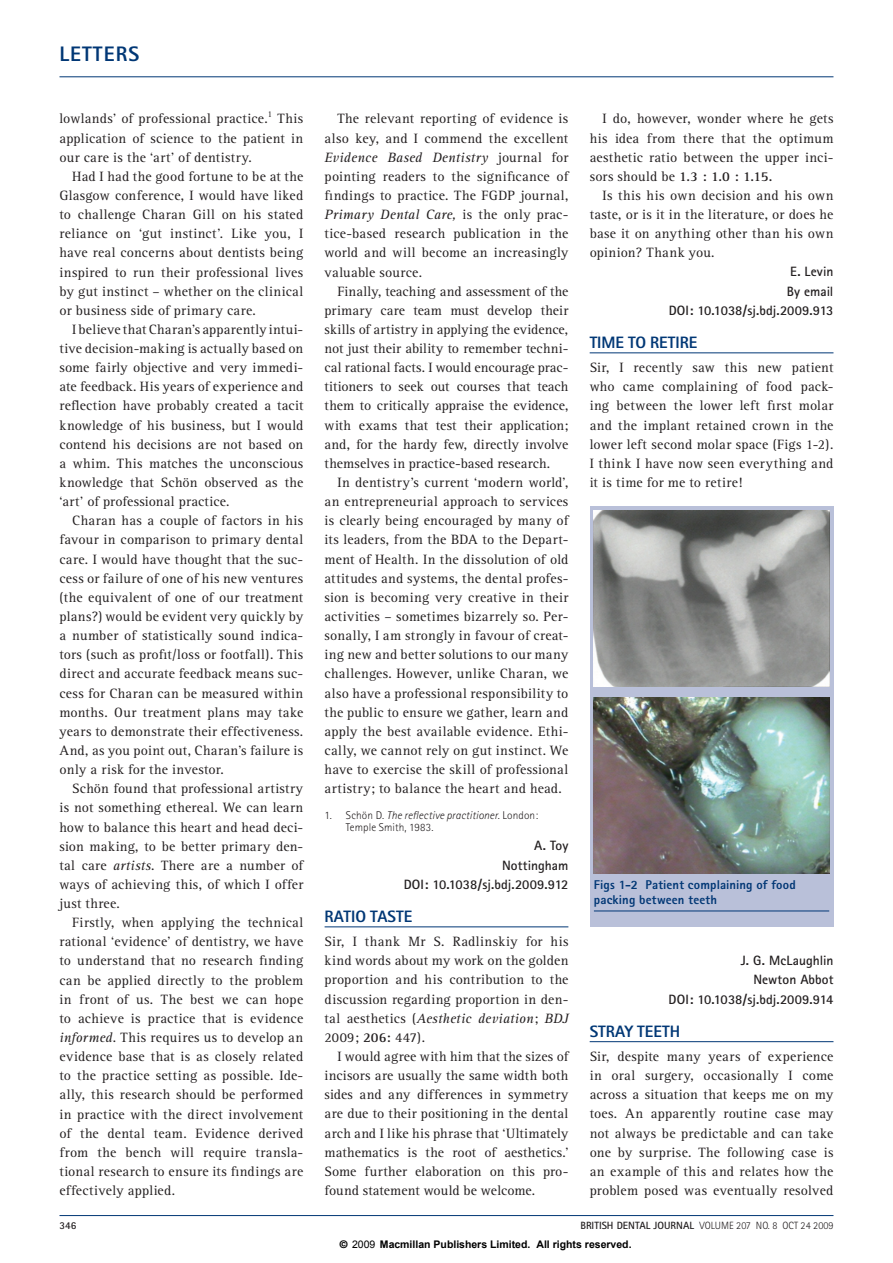
<style>
.page{position:relative;width:893px;height:1263px;background:#fff}
.page>*{position:absolute;margin:0;border:0;box-sizing:border-box;transform-origin:0 0}
.t1{font:800 21px "Rotis Sans Serif";letter-spacing:.05em;color:#013775}
.t2{font:800 16.5px "Rotis Sans Serif";color:#013775}
.t3{font:13.95px/19.2px "Rotis Serif";letter-spacing:.015em;color:#231f20;text-align:justify}
.t4{font:700 13.5px/19.2px "Rotis Sans Serif";color:#231f20;text-align:right}
.t5{font:800 12.75px/15px "Rotis Sans Serif";letter-spacing:.01em;color:#013775}
.t6{font:300 11.25px/12.8px "Rotis Sans Serif";letter-spacing:.01em;color:#231f20}
.t7{font:700 10.5px "Arial";color:#000}
.t8{font:300 10.5px "Rotis Sans Serif";color:#231f20}
.t9{font:700 10.5px "Rotis Sans Serif";color:#231f20}
.s1{font-style:italic}
.s2{font-weight:700}
.s3{font-family:"Helvetica"}
.s4{font-weight:400}
</style>
<div class="page">
<hr style="left:325px;top:927px;width:243px;height:1px;background:#013775">
<hr style="left:590px;top:352px;width:243px;height:1px;background:#013775">
<hr style="left:590px;top:1041px;width:243px;height:1px;background:#013775">
<hr style="left:59px;top:1215px;width:774px;height:1px;background:#013775">
<hr style="left:59px;top:76px;width:774px;height:1px;background:#013775">
<div style="left:590px;top:506px;width:243px;height:421px;background:#b9c0d9"></div>
<img style="left:594px;top:510px;width:235px;height:176px">
<img style="left:593px;top:697px;width:236px;height:176px">
<hr style="left:594px;top:911px;width:235px;height:1px;background:#013775">
<h1 class="t1" style="left:59px;top:47px;width:81px">LETTERS</h1>
<p class="t3" style="left:59px;top:110px;width:245px">lowlands’ of professional practice.<sup>1</sup> This application of science to the patient in our care is the ‘art’ of dentistry.</p>
<p class="t3" style="left:59px;top:168px;width:245px;text-indent:13px">Had I had the good fortune to be at the Glasgow conference, I would have liked to challenge Charan Gill on his stated reliance on ‘gut instinct’. Like you, I have real concerns about dentists being inspired to run their professional lives by gut instinct – whether on the clinical or business side of primary care.</p>
<p class="t3" style="left:59px;top:321px;width:245px;text-indent:13px">I believe that Charan’s apparently intui&shy;tive decision-making is actually based on some fairly objective and very immedi&shy;ate feedback. His years of experience and reflection have probably created a tacit knowledge of his business, but I would contend his decisions are not based on a whim. This matches the unconscious knowledge that Schön observed as the ‘art’ of professional practice.</p>
<p class="t3" style="left:59px;top:512px;width:245px;text-indent:13px">Charan has a couple of factors in his favour in comparison to primary dental care. I would have thought that the suc&shy;cess or failure of one of his new ventures (the equivalent of one of our treatment plans?) would be evident very quickly by a number of statistically sound indica&shy;tors (such as profit/loss or footfall). This direct and accurate feedback means suc&shy;cess for Charan can be measured within months. Our treatment plans may take years to demonstrate their effectiveness.<br>And, as you point out, Charan’s failure is only a risk for the investor.</p>
<p class="t3" style="left:59px;top:780px;width:245px;text-indent:13px">Schön found that professional artistry is not something ethereal. We can learn how to balance this heart and head deci&shy;sion making, to be better primary den&shy;tal care <span class="s1">artists</span>. There are a number of ways of achieving this, of which I offer just three.</p>
<p class="t3" style="left:59px;top:914px;width:245px;text-indent:13px">Firstly, when applying the technical rational ‘evidence’ of dentistry, we have to understand that no research finding can be applied directly to the problem in front of us. The best we can hope to achieve is practice that is evidence <span class="s1">informed</span>. This requires us to develop an evidence base that is as closely related to the practice setting as possible. Ide&shy;ally, this research should be performed in practice with the direct involvement of the dental team. Evidence derived from the bench will require transla&shy;tional research to ensure its findings are effectively applied.</p>
<p class="t3" style="left:325px;top:110px;width:245px;text-indent:13px">The relevant reporting of evidence is also key, and I commend the excellent <span class="s1">Evidence Based Dentistry</span> journal for pointing readers to the significance of findings to practice. The FGDP journal, <span class="s1">Primary Dental Care,</span> is the only prac&shy;tice-based research publication in the world and will become an increasingly valuable source.</p>
<p class="t3" style="left:325px;top:283px;width:245px;text-indent:13px">Finally, teaching and assessment of the primary care team must develop their skills of artistry in applying the evidence, not just their ability to remember techni&shy;cal rational facts. I would encourage prac&shy;titioners to seek out courses that teach them to critically appraise the evidence, with exams that test their application; and, for the hardy few, directly involve themselves in practice-based research.</p>
<p class="t3" style="left:325px;top:474px;width:245px;text-indent:13px">In dentistry’s current ‘modern world’, an entrepreneurial approach to services is clearly being encouraged by many of its leaders, from the BDA to the Depart&shy;ment of Health. In the dissolution of old attitudes and systems, the dental profes&shy;sion is becoming very creative in their activities – sometimes bizarrely so. Per&shy;sonally, I am strongly in favour of creat&shy;ing new and better solutions to our many challenges. However, unlike Charan, we also have a professional responsibility to the public to ensure we gather, learn and apply the best available evidence. Ethi&shy;cally, we cannot rely on gut instinct. We have to exercise the skill of professional artistry; to balance the heart and head.</p>
<p class="t6" style="left:346px;top:810px;width:194px;text-indent:-21px">1. Schön D. <span class="s1">The reflective practitioner</span>. London:<br>Temple Smith, 1983.</p>
<p class="t4" style="left:404px;top:838px;width:166px">A. Toy<br>Nottingham<br>DOI: 10.1038/sj.bdj.2009.912</p>
<p class="t2" style="left:325px;top:911px;width:89px">RATIO TASTE</p>
<p class="t3" style="left:325px;top:933px;width:245px">Sir, I thank Mr S. Radlinskiy for his kind words about my work on the golden proportion and his contribution to the discussion regarding proportion in den&shy;tal aesthetics (<span class="s1">Aesthetic deviation</span>; <span class="s1">BDJ </span>2009; <span class="s2">206:</span> 447).</p>
<p class="t3" style="left:325px;top:1048px;width:245px;text-indent:13px">I would agree with him that the sizes of incisors are usually the same width both sides and any differences in symmetry are due to their positioning in the dental arch and I like his phrase that ‘Ultimately mathematics is the root of aesthetics.’ Some further elaboration on this pro&shy;found statement would be welcome.</p>
<p class="t3" style="left:590px;top:110px;width:245px;text-indent:13px">I do, however, wonder where he gets his idea from there that the optimum aesthetic ratio between the upper inci&shy;sors should be <span class="s2">1.3 : 1.0 : 1.15.</span></p>
<p class="t3" style="left:590px;top:187px;width:245px;text-indent:13px">Is this his own decision and his own taste, or is it in the literature, or does he base it on anything other than his own opinion? Thank you.</p>
<p class="t4" style="left:669px;top:264px;width:166px">E. Levin<br>By email<br>DOI: 10.1038/sj.bdj.2009.913</p>
<p class="t2" style="left:590px;top:337px;width:109px">TIME TO RETIRE</p>
<p class="t3" style="left:590px;top:359px;width:245px">Sir, I recently saw this new patient who came complaining of food pack&shy;ing between the lower left first molar and the implant retained crown in the lower left second molar space (Figs 1-2).<br>I think I have now seen everything and it is time for me to retire!</p>
<p class="t5" style="left:594px;top:879px;width:203px">Figs 1-2 Patient complaining of food packing between teeth</p>
<p class="t4" style="left:669px;top:952px;width:166px">J. G. McLaughlin<br>Newton Abbot<br>DOI: 10.1038/sj.bdj.2009.914</p>
<p class="t2" style="left:590px;top:1026px;width:92px">STRAY TEETH</p>
<p class="t3" style="left:590px;top:1048px;width:245px">Sir, despite many years of experience in oral surgery, occasionally I come across a situation that keeps me on my toes. An apparently routine case may not always be predictable and can take one by surprise. The following case is an example of this and relates how the problem posed was eventually resolved</p>
<p class="t9" style="left:59px;top:1221px;width:18px">346</p>
<p class="t8" style="left:580px;top:1221px;width:255px"><span class="s2">BRITISH DENTAL JOURNAL</span> VOLUME 207 NO. 8 OCT 24 2009</p>
<p class="t7" style="left:340px;top:1237px;width:293px"><span class="s3">©</span> <span class="s4">2009</span> Macmillan Publishers Limited. All rights reserved.</p>
</div>
